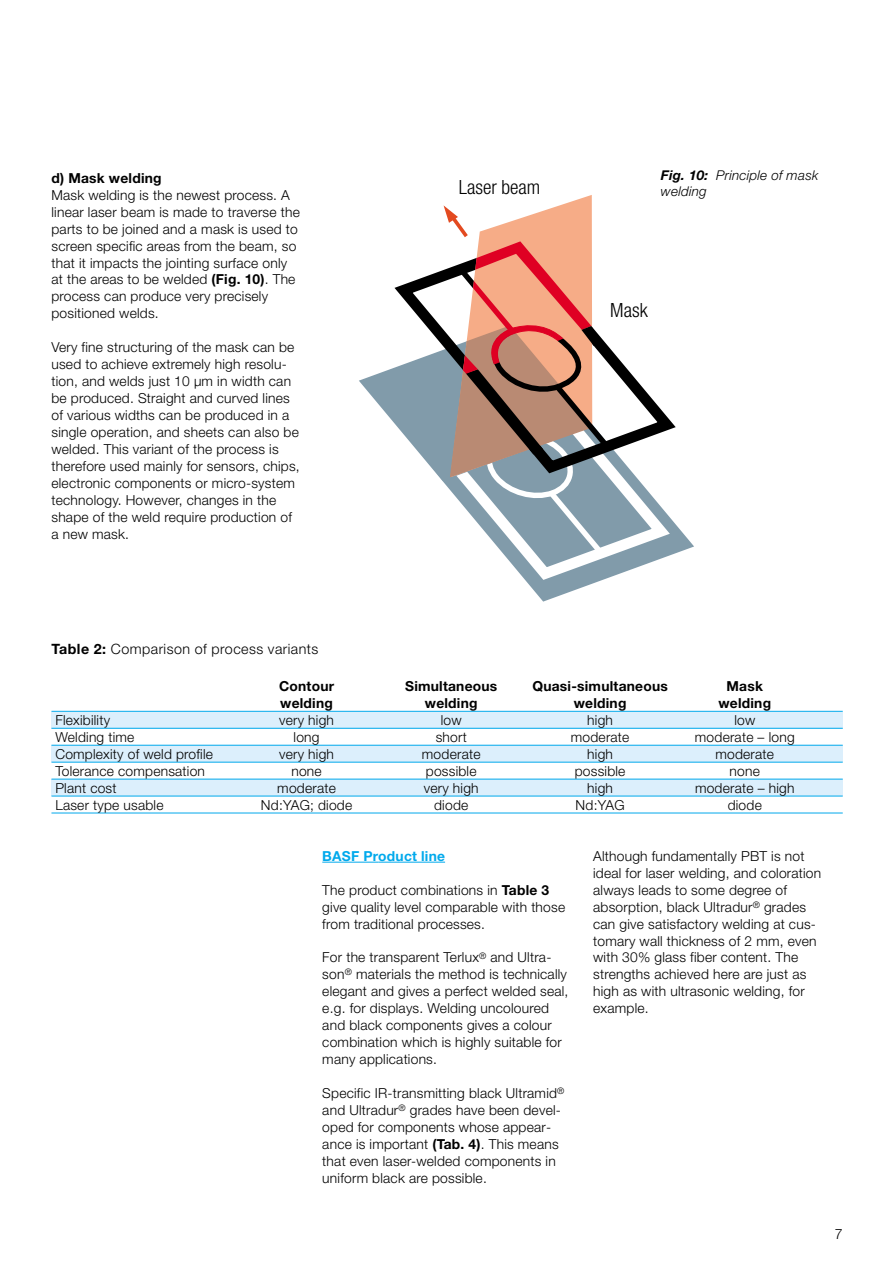
<style>
.page{position:relative;width:893px;height:1263px;background:#fff}
.page>*{position:absolute;margin:0;border:0;box-sizing:border-box;transform-origin:0 0}
.t1{font:300 condensed 19.65px "Helvetica Neue";color:#000}
.t2{font:300 14.25px "Helvetica Neue";letter-spacing:.03em;color:#000}
.t3{font:300 13.8px/17px "Helvetica Neue";letter-spacing:.015em;color:#000}
.t4{font:700 13.8px "Helvetica Neue";letter-spacing:.015em;color:#000}
.t5{font:700 13.8px "Helvetica Neue";letter-spacing:.015em;color:#00a9ec}
.t6{font:italic 300 13.5px/15.9px "Helvetica Neue";letter-spacing:.015em;color:#000}
.s1{font-weight:700}
</style>
<div class="page">
<hr style="left:322px;top:862px;width:56px;height:1px;background:#00a9ec">
<hr style="left:378px;top:862px;width:67px;height:1px;background:#00a9ec">
<svg style="left:359px;top:379px;width:335px;height:223px"></svg>
<svg style="left:382px;top:480px;width:297px;height:106px"></svg>
<svg style="left:613px;top:352px;width:71px;height:128px"></svg>
<svg style="left:363px;top:195px;width:250px;height:364px"></svg>
<div style="left:51px;top:712px;width:791px;height:17px;background:#dceffc"></div>
<div style="left:51px;top:745px;width:791px;height:17px;background:#dceffc"></div>
<div style="left:51px;top:780px;width:791px;height:16px;background:#dceffc"></div>
<hr style="left:51px;top:711px;width:791px;height:1px;background:#00a9ec">
<hr style="left:51px;top:728px;width:791px;height:1px;background:#00a9ec">
<hr style="left:51px;top:745px;width:791px;height:1px;background:#00a9ec">
<hr style="left:51px;top:762px;width:791px;height:1px;background:#00a9ec">
<hr style="left:51px;top:779px;width:791px;height:1px;background:#00a9ec">
<hr style="left:51px;top:796px;width:791px;height:1px;background:#00a9ec">
<hr style="left:51px;top:813px;width:791px;height:1px;background:#00a9ec">
<p class="t4" style="left:51px;top:173px;width:112px">d) Mask welding</p>
<p class="t3" style="left:51px;top:188px;width:250px">Mask welding is the newest process. A linear laser beam is made to traverse the parts to be joined and a mask is used to screen specific areas from the beam, so that it impacts the jointing surface only at the areas to be welded <span class="s1">(Fig. 10)</span>. The process can produce very precisely positioned welds.</p>
<p class="t3" style="left:51px;top:340px;width:250px">Very fine structuring of the mask can be used to achieve extremely high resolu&shy;tion, and welds just 10 µm in width can be produced. Straight and curved lines of various widths can be produced in a single operation, and sheets can also be welded. This variant of the process is therefore used mainly for sensors, chips, electronic components or micro-system technology. However, changes in the shape of the weld require production of a new mask.</p>
<h1 class="t1" style="left:459px;top:180px;width:83px">Laser beam</h1>
<p class="t6" style="left:661px;top:168px;width:159px"><span class="s1">Fig. 10:</span> Principle of mask welding</p>
<h1 class="t1" style="left:610px;top:303px;width:39px">Mask</h1>
<p class="t2" style="left:51px;top:644px;width:268px"><span class="s1">Table 2:</span> Comparison of process variants</p>
<p class="t4" style="left:279px;top:681px;width:57px">Contour</p>
<p class="t4" style="left:405px;top:681px;width:94px">Simultaneous</p>
<p class="t4" style="left:532px;top:681px;width:137px">Quasi-simultaneous</p>
<p class="t4" style="left:726px;top:681px;width:38px">Mask</p>
<p class="t4" style="left:280px;top:698px;width:54px">welding</p>
<p class="t4" style="left:425px;top:698px;width:54px">welding</p>
<p class="t4" style="left:573px;top:698px;width:54px">welding</p>
<p class="t4" style="left:718px;top:698px;width:54px">welding</p>
<p class="t3" style="left:55px;top:713px;width:56px">Flexibility</p>
<p class="t3" style="left:279px;top:713px;width:56px">very high</p>
<p class="t3" style="left:441px;top:713px;width:22px">low</p>
<p class="t3" style="left:587px;top:713px;width:27px">high</p>
<p class="t3" style="left:734px;top:713px;width:22px">low</p>
<p class="t3" style="left:55px;top:730px;width:81px">Welding time</p>
<p class="t3" style="left:293px;top:730px;width:27px">long</p>
<p class="t3" style="left:435px;top:730px;width:33px">short</p>
<p class="t3" style="left:571px;top:730px;width:60px">moderate</p>
<p class="t3" style="left:694px;top:730px;width:101px">moderate – long</p>
<p class="t3" style="left:55px;top:747px;width:159px">Complexity of weld profile</p>
<p class="t3" style="left:279px;top:747px;width:56px">very high</p>
<p class="t3" style="left:422px;top:747px;width:60px">moderate</p>
<p class="t3" style="left:587px;top:747px;width:27px">high</p>
<p class="t3" style="left:715px;top:747px;width:60px">moderate</p>
<p class="t3" style="left:55px;top:764px;width:151px">Tolerance compensation</p>
<p class="t3" style="left:291px;top:764px;width:32px">none</p>
<p class="t3" style="left:426px;top:764px;width:52px">possible</p>
<p class="t3" style="left:574px;top:764px;width:52px">possible</p>
<p class="t3" style="left:729px;top:764px;width:32px">none</p>
<p class="t3" style="left:55px;top:781px;width:63px">Plant cost</p>
<p class="t3" style="left:277px;top:781px;width:60px">moderate</p>
<p class="t3" style="left:424px;top:781px;width:56px">very high</p>
<p class="t3" style="left:587px;top:781px;width:27px">high</p>
<p class="t3" style="left:695px;top:781px;width:101px">moderate – high</p>
<p class="t3" style="left:55px;top:798px;width:110px">Laser type usable</p>
<p class="t3" style="left:261px;top:798px;width:93px">Nd:YAG; diode</p>
<p class="t3" style="left:434px;top:798px;width:36px">diode</p>
<p class="t3" style="left:575px;top:798px;width:50px">Nd:YAG</p>
<p class="t3" style="left:727px;top:798px;width:36px">diode</p>
<p class="t5" style="left:322px;top:851px;width:124px">BASF Product line</p>
<p class="t3" style="left:322px;top:883px;width:244px">The product combinations in <span class="s1">Table 3 </span>give quality level comparable with those from traditional processes.</p>
<p class="t3" style="left:322px;top:950px;width:247px">For the transparent Terlux<sup>®</sup> and Ultra&shy;son<sup>®</sup> materials the method is technically elegant and gives a perfect welded seal, e.g. for displays. Welding uncoloured and black components gives a colour combination which is highly suitable for many applications.</p>
<p class="t3" style="left:322px;top:1086px;width:244px">Specific IR-transmitting black Ultramid<sup>® </sup>and Ultradur<sup>®</sup> grades have been devel&shy;oped for components whose appear&shy;ance is important <span class="s1">(Tab. 4)</span>. This means that even laser-welded components in uniform black are possible.</p>
<p class="t3" style="left:593px;top:849px;width:230px">Although fundamentally PBT is not ideal for laser welding, and coloration always leads to some degree of absorption, black Ultradur<sup>®</sup> grades can give satisfactory welding at cus&shy;tomary wall thickness of 2 mm, even with 30% glass fiber content. The strengths achieved here are just as high as with ultrasonic welding, for example.</p>
<p class="t2" style="left:834px;top:1229px;width:9px">7</p>
</div>
